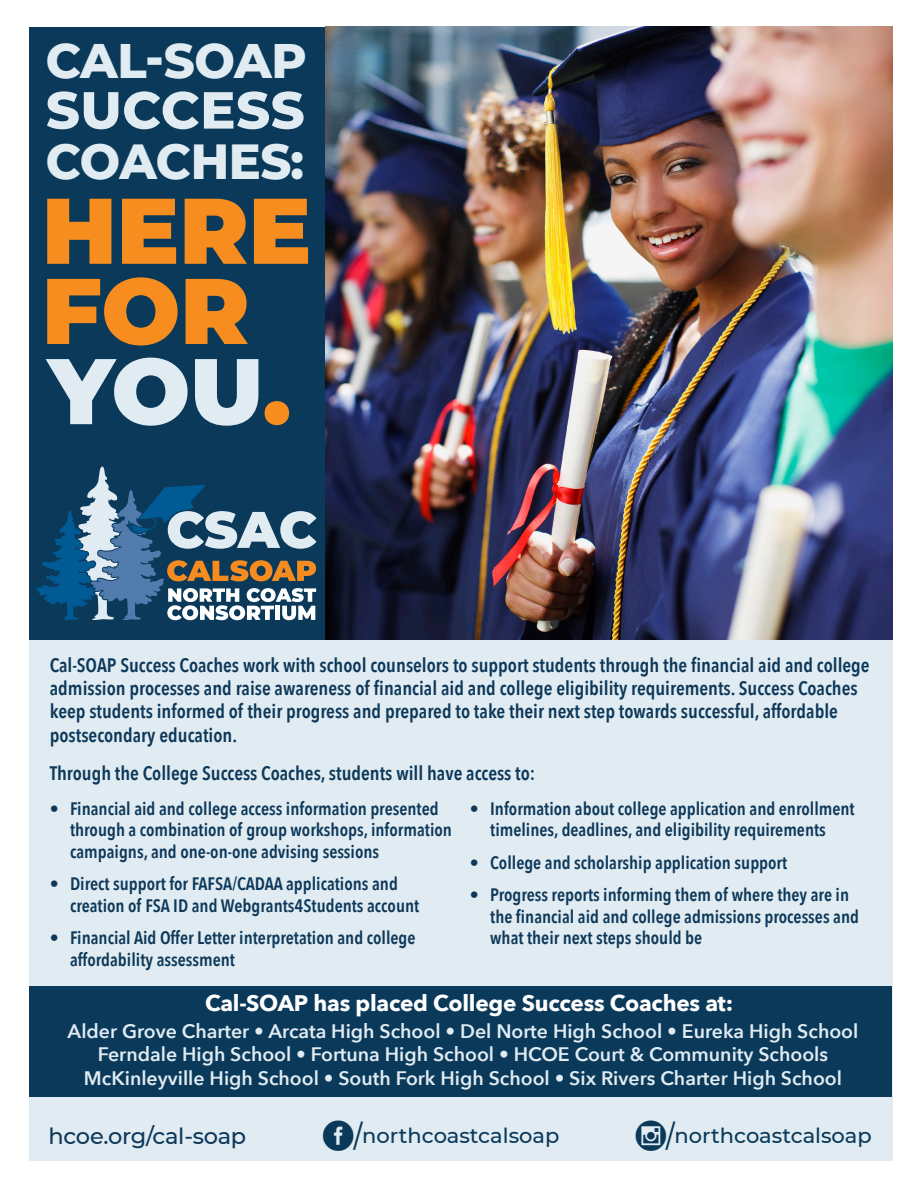
<style>
.page{position:relative;width:918px;height:1188px;background:#fff}
.page>*{position:absolute;margin:0;border:0;box-sizing:border-box;transform-origin:0 0}
.t1{font:900 93px/80.2px "Montserrat";color:#f68d1e}
.t2{font:900 93px "Montserrat";color:#e0ebf2}
.t3{font:800 52.05px "Montserrat";letter-spacing:.01em;color:#e0ebf2}
.t4{font:800 50.25px "Montserrat";letter-spacing:-.015em;color:#e0ebf2;scale:.95 1}
.t5{font:800 49.5px "Montserrat";letter-spacing:-.01em;color:#e0ebf2}
.t6{font:700 22.5px "Avenir Next";letter-spacing:-.01em;color:#fff}
.t7{font:500 22.5px "Montserrat";letter-spacing:-.01em;color:#0d3859}
.t8{font:500 21px "Montserrat";color:#0a395a}
.t9{font:600 19.5px/23.4px "Avenir Next Condensed";color:#0d3859}
.t10{font:600 19.5px/23.4px "Avenir Next";color:#e0ebf2;text-align:center}
.t11{font:600 18px/21.6px "Avenir Next Condensed";color:#0d3859}
.s1{color:#f68d1e}
.s2{font-size:30.15px}
</style>
<div class="page">
<div style="left:29px;top:27px;width:864px;height:1134px;background:#e0ebf2"></div>
<div style="left:29px;top:27px;width:863px;height:612px;background:#0a395a"></div>
<div style="left:30px;top:986px;width:862px;height:110px;background:#0a395a"></div>
<img style="left:326px;top:27px;width:567px;height:612px">
<svg style="left:36px;top:466px;width:281px;height:154px"></svg>
<p class="t5" style="left:46px;top:24px;width:263px">CAL-SOAP</p>
<p class="t3" style="left:46px;top:72px;width:260px">SUCCESS</p>
<p class="t4" style="left:46px;top:124px;width:273px">COACHES:</p>
<p class="t1" style="left:42px;top:185px;width:271px">HERE<br>FOR</p>
<p class="t2" style="left:48px;top:321px;width:244px">YOU<span class="s1">.</span></p>
<p class="t9" style="left:50px;top:653px;width:821px">Cal-SOAP Success Coaches work with school counselors to support students through the financial aid and college admission processes and raise awareness of financial aid and college eligibility requirements. Success Coaches keep students informed of their progress and prepared to take their next step towards successful, affordable postsecondary education.</p>
<p class="t9" style="left:50px;top:761px;width:487px">Through the College Success Coaches, students will have access to:</p>
<p class="t11" style="left:70px;top:797px;width:383px;text-indent:-20px">• Financial aid and college access information presented through a combination of group workshops, information campaigns, and one-on-one advising sessions</p>
<p class="t11" style="left:70px;top:873px;width:351px;text-indent:-20px">• Direct support for FAFSA/CADAA applications and creation of FSA ID and Webgrants4Students account</p>
<p class="t11" style="left:70px;top:927px;width:347px;text-indent:-20px">• Financial Aid Offer Letter interpretation and college affordability assessment</p>
<p class="t11" style="left:470px;top:797px;width:386px;text-align:center">• Information about college application and enrollment timelines, deadlines, and eligibility requirements</p>
<p class="t11" style="left:470px;top:851px;width:319px">• College and scholarship application support</p>
<p class="t11" style="left:490px;top:883px;width:370px;text-indent:-20px">• Progress reports informing them of where they are in the financial aid and college admissions processes and what their next steps should be</p>
<p class="t6" style="left:205px;top:984px;width:529px">Cal-SOAP has placed College Success Coaches at:</p>
<p class="t10" style="left:68px;top:1019px;width:792px">Alder Grove Charter • Arcata High School • Del Norte High School • Eureka High School<br>Ferndale High School • Fortuna High School • HCOE Court &amp; Community Schools<br>McKinleyville High School • South Fork High School • Six Rivers Charter High School</p>
<p class="t7" style="left:48px;top:1120px;width:199px">hcoe.org/cal-soap</p>
<p class="t8" style="left:354px;top:1121px;width:207px"><span class="s2">/</span>northcoastcalsoap</p>
<p class="t8" style="left:666px;top:1121px;width:207px"><span class="s2">/</span>northcoastcalsoap</p>
</div>
